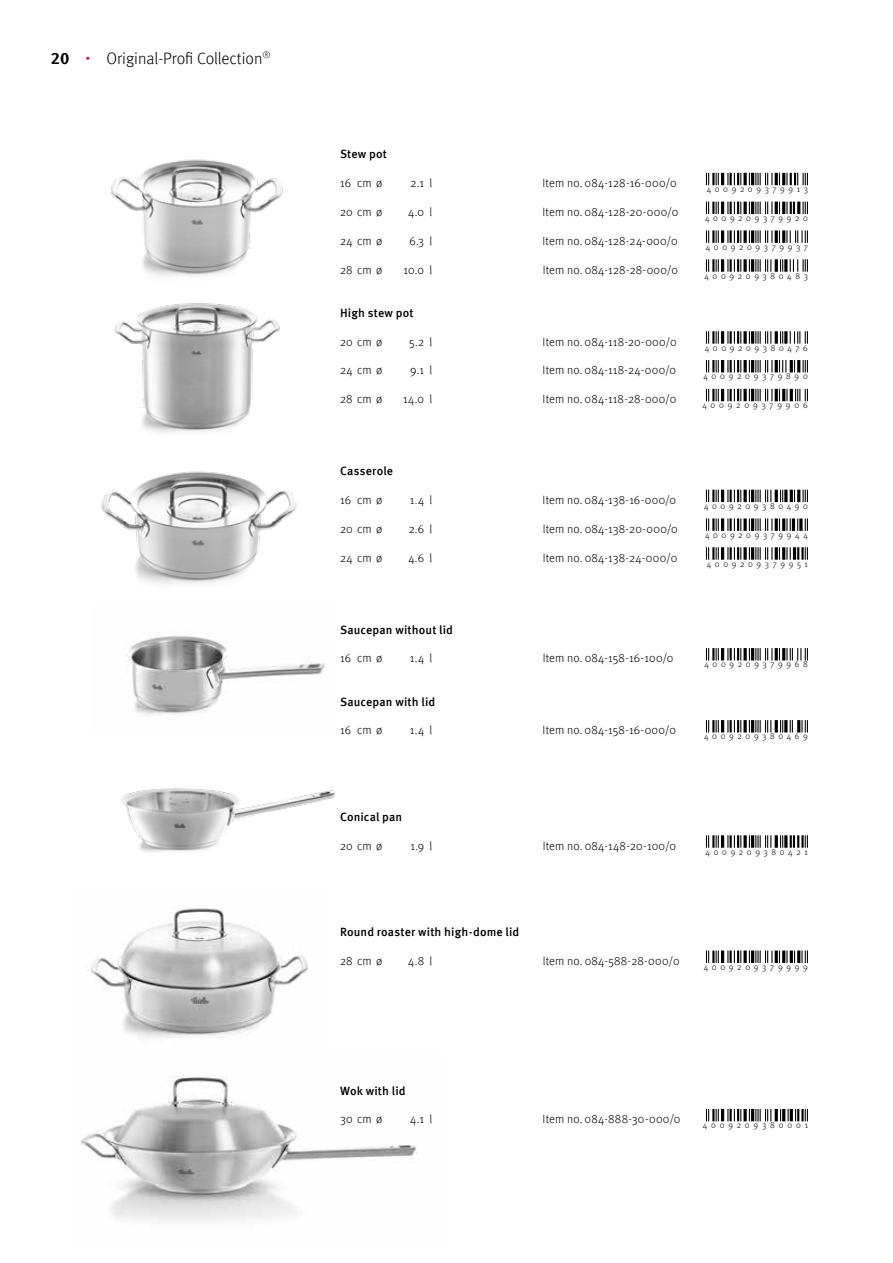
<style>
.page{position:relative;width:893px;height:1263px;background:#fff}
.page>*{position:absolute;margin:0;border:0;box-sizing:border-box;transform-origin:0 0}
.t1{font:300 16.5px "Meta Pro";color:#000}
.t2{font:300 12px "Meta Pro";letter-spacing:.015em;color:#000}
.t3{font:500 12px "Meta Pro";letter-spacing:.015em;color:#000}
.t4{font:300 8.7px "Meta Pro";letter-spacing:.42em;color:#000}
.t5{font:300 8.7px "Meta Pro";letter-spacing:.44em;color:#000}
.s1{font-weight:700}
.s2{font-weight:400;font-size:24px;color:#d11422}
</style>
<div class="page">
<svg style="left:749px;top:173px;width:59px;height:12px"></svg>
<svg style="left:743px;top:173px;width:4px;height:12px"></svg>
<svg style="left:706px;top:173px;width:35px;height:12px"></svg>
<svg style="left:749px;top:360px;width:59px;height:12px"></svg>
<svg style="left:743px;top:360px;width:4px;height:12px"></svg>
<svg style="left:706px;top:360px;width:35px;height:12px"></svg>
<svg style="left:805px;top:518px;width:3px;height:13px"></svg>
<svg style="left:799px;top:518px;width:4px;height:13px"></svg>
<svg style="left:749px;top:518px;width:49px;height:13px"></svg>
<svg style="left:743px;top:518px;width:4px;height:13px"></svg>
<svg style="left:706px;top:518px;width:35px;height:13px"></svg>
<svg style="left:749px;top:202px;width:59px;height:12px"></svg>
<svg style="left:743px;top:202px;width:4px;height:12px"></svg>
<svg style="left:706px;top:202px;width:35px;height:12px"></svg>
<svg style="left:749px;top:389px;width:59px;height:12px"></svg>
<svg style="left:743px;top:389px;width:4px;height:12px"></svg>
<svg style="left:706px;top:389px;width:35px;height:12px"></svg>
<svg style="left:749px;top:547px;width:59px;height:13px"></svg>
<svg style="left:743px;top:547px;width:4px;height:13px"></svg>
<svg style="left:706px;top:547px;width:35px;height:13px"></svg>
<svg style="left:749px;top:648px;width:59px;height:12px"></svg>
<svg style="left:743px;top:648px;width:4px;height:12px"></svg>
<svg style="left:706px;top:648px;width:35px;height:12px"></svg>
<svg style="left:749px;top:835px;width:59px;height:13px"></svg>
<svg style="left:743px;top:835px;width:4px;height:13px"></svg>
<svg style="left:706px;top:835px;width:35px;height:13px"></svg>
<svg style="left:749px;top:490px;width:59px;height:12px"></svg>
<svg style="left:743px;top:490px;width:4px;height:12px"></svg>
<svg style="left:706px;top:490px;width:35px;height:12px"></svg>
<svg style="left:749px;top:331px;width:59px;height:13px"></svg>
<svg style="left:743px;top:331px;width:4px;height:13px"></svg>
<svg style="left:706px;top:331px;width:35px;height:13px"></svg>
<svg style="left:749px;top:259px;width:59px;height:13px"></svg>
<svg style="left:743px;top:259px;width:4px;height:13px"></svg>
<svg style="left:706px;top:259px;width:35px;height:13px"></svg>
<svg style="left:749px;top:950px;width:59px;height:13px"></svg>
<svg style="left:743px;top:950px;width:4px;height:13px"></svg>
<svg style="left:706px;top:950px;width:35px;height:13px"></svg>
<svg style="left:749px;top:230px;width:59px;height:13px"></svg>
<svg style="left:743px;top:230px;width:4px;height:13px"></svg>
<svg style="left:706px;top:230px;width:35px;height:13px"></svg>
<svg style="left:749px;top:1109px;width:59px;height:12px"></svg>
<svg style="left:743px;top:1109px;width:4px;height:12px"></svg>
<svg style="left:706px;top:1109px;width:35px;height:12px"></svg>
<img style="left:80px;top:1076px;width:338px;height:145px">
<img style="left:91px;top:905px;width:218px;height:133px">
<img style="left:126px;top:636px;width:200px;height:80px">
<img style="left:111px;top:159px;width:172px;height:118px">
<img style="left:114px;top:303px;width:166px;height:130px">
<img style="left:101px;top:471px;width:196px;height:113px">
<img style="left:121px;top:788px;width:214px;height:64px">
<svg style="left:749px;top:720px;width:59px;height:12px"></svg>
<svg style="left:743px;top:720px;width:4px;height:12px"></svg>
<svg style="left:706px;top:720px;width:35px;height:12px"></svg>
<h1 class="t1" style="left:51px;top:46px;width:221px"><span class="s1">20</span> <span class="s2">⋅</span> Original-Profi Collection<sup>®</sup></h1>
<p class="t3" style="left:340px;top:145px;width:48px">Stew pot</p>
<p class="t2" style="left:340px;top:174px;width:44px">16 cm ø</p>
<p class="t2" style="left:411px;top:174px;width:23px">2.1 l</p>
<p class="t2" style="left:543px;top:174px;width:136px">Item no. 084-128-16-000/0</p>
<p class="t2" style="left:340px;top:203px;width:44px">20 cm ø</p>
<p class="t2" style="left:408px;top:203px;width:26px">4.0 l</p>
<p class="t2" style="left:543px;top:203px;width:137px">Item no. 084-128-20-000/0</p>
<p class="t2" style="left:340px;top:232px;width:44px">24 cm ø</p>
<p class="t2" style="left:410px;top:232px;width:24px">6.3 l</p>
<p class="t2" style="left:543px;top:232px;width:137px">Item no. 084-128-24-000/0</p>
<p class="t2" style="left:340px;top:261px;width:44px">28 cm ø</p>
<p class="t2" style="left:403px;top:261px;width:30px">10.0 l</p>
<p class="t2" style="left:543px;top:261px;width:137px">Item no. 084-128-28-000/0</p>
<p class="t3" style="left:340px;top:303px;width:75px">High stew pot</p>
<p class="t2" style="left:340px;top:333px;width:44px">20 cm ø</p>
<p class="t2" style="left:409px;top:333px;width:25px">5.2 l</p>
<p class="t2" style="left:543px;top:333px;width:136px">Item no. 084-118-20-000/0</p>
<p class="t2" style="left:340px;top:362px;width:44px">24 cm ø</p>
<p class="t2" style="left:410px;top:362px;width:23px">9.1 l</p>
<p class="t2" style="left:543px;top:362px;width:135px">Item no. 084-118-24-000/0</p>
<p class="t2" style="left:340px;top:390px;width:44px">28 cm ø</p>
<p class="t2" style="left:403px;top:390px;width:31px">14.0 l</p>
<p class="t2" style="left:543px;top:390px;width:135px">Item no. 084-118-28-000/0</p>
<p class="t3" style="left:340px;top:462px;width:55px">Casserole</p>
<p class="t2" style="left:340px;top:491px;width:44px">16 cm ø</p>
<p class="t2" style="left:410px;top:491px;width:24px">1.4 l</p>
<p class="t2" style="left:543px;top:491px;width:135px">Item no. 084-138-16-000/0</p>
<p class="t2" style="left:340px;top:520px;width:44px">20 cm ø</p>
<p class="t2" style="left:409px;top:520px;width:25px">2.6 l</p>
<p class="t2" style="left:543px;top:520px;width:137px">Item no. 084-138-20-000/0</p>
<p class="t2" style="left:340px;top:549px;width:44px">24 cm ø</p>
<p class="t2" style="left:408px;top:549px;width:25px">4.6 l</p>
<p class="t2" style="left:543px;top:549px;width:136px">Item no. 084-138-24-000/0</p>
<p class="t3" style="left:340px;top:620px;width:114px">Saucepan without lid</p>
<p class="t2" style="left:340px;top:650px;width:44px">16 cm ø</p>
<p class="t2" style="left:410px;top:650px;width:24px">1.4 l</p>
<p class="t2" style="left:543px;top:650px;width:132px">Item no. 084-158-16-100/0</p>
<p class="t3" style="left:340px;top:692px;width:97px">Saucepan with lid</p>
<p class="t2" style="left:340px;top:722px;width:44px">16 cm ø</p>
<p class="t2" style="left:410px;top:722px;width:24px">1.4 l</p>
<p class="t2" style="left:543px;top:722px;width:135px">Item no. 084-158-16-000/0</p>
<p class="t4" style="left:707px;top:183px;width:103px">4009209379913</p>
<p class="t4" style="left:705px;top:212px;width:104px">4009209379920</p>
<p class="t4" style="left:706px;top:240px;width:104px">4009209379937</p>
<p class="t4" style="left:705px;top:269px;width:105px">4009209380483</p>
<p class="t4" style="left:705px;top:341px;width:105px">4009209380476</p>
<p class="t4" style="left:703px;top:370px;width:106px">4009209379890</p>
<p class="t5" style="left:702px;top:399px;width:107px">4009209379906</p>
<p class="t4" style="left:704px;top:500px;width:105px">4009209380490</p>
<p class="t4" style="left:705px;top:528px;width:104px">4009209379944</p>
<p class="t4" style="left:707px;top:557px;width:103px">4009209379951</p>
<p class="t4" style="left:705px;top:658px;width:105px">4009209379968</p>
<p class="t4" style="left:704px;top:730px;width:105px">4009209380469</p>
<p class="t3" style="left:340px;top:807px;width:64px">Conical pan</p>
<p class="t2" style="left:340px;top:837px;width:44px">20 cm ø</p>
<p class="t2" style="left:410px;top:837px;width:23px">1.9 l</p>
<p class="t2" style="left:543px;top:837px;width:135px">Item no. 084-148-20-100/0</p>
<p class="t4" style="left:706px;top:845px;width:104px">4009209380421</p>
<p class="t3" style="left:340px;top:923px;width:181px">Round roaster with high-dome lid</p>
<p class="t2" style="left:340px;top:952px;width:44px">28 cm ø</p>
<p class="t2" style="left:408px;top:952px;width:26px">4.8 l</p>
<p class="t2" style="left:543px;top:952px;width:139px">Item no. 084-588-28-000/0</p>
<p class="t4" style="left:704px;top:960px;width:106px">4009209379999</p>
<p class="t3" style="left:340px;top:1081px;width:67px">Wok with lid</p>
<p class="t2" style="left:340px;top:1110px;width:44px">30 cm ø</p>
<p class="t2" style="left:410px;top:1110px;width:23px">4.1 l</p>
<p class="t2" style="left:543px;top:1110px;width:139px">Item no. 084-888-30-000/0</p>
<p class="t5" style="left:703px;top:1119px;width:107px">4009209380001</p>
</div>
